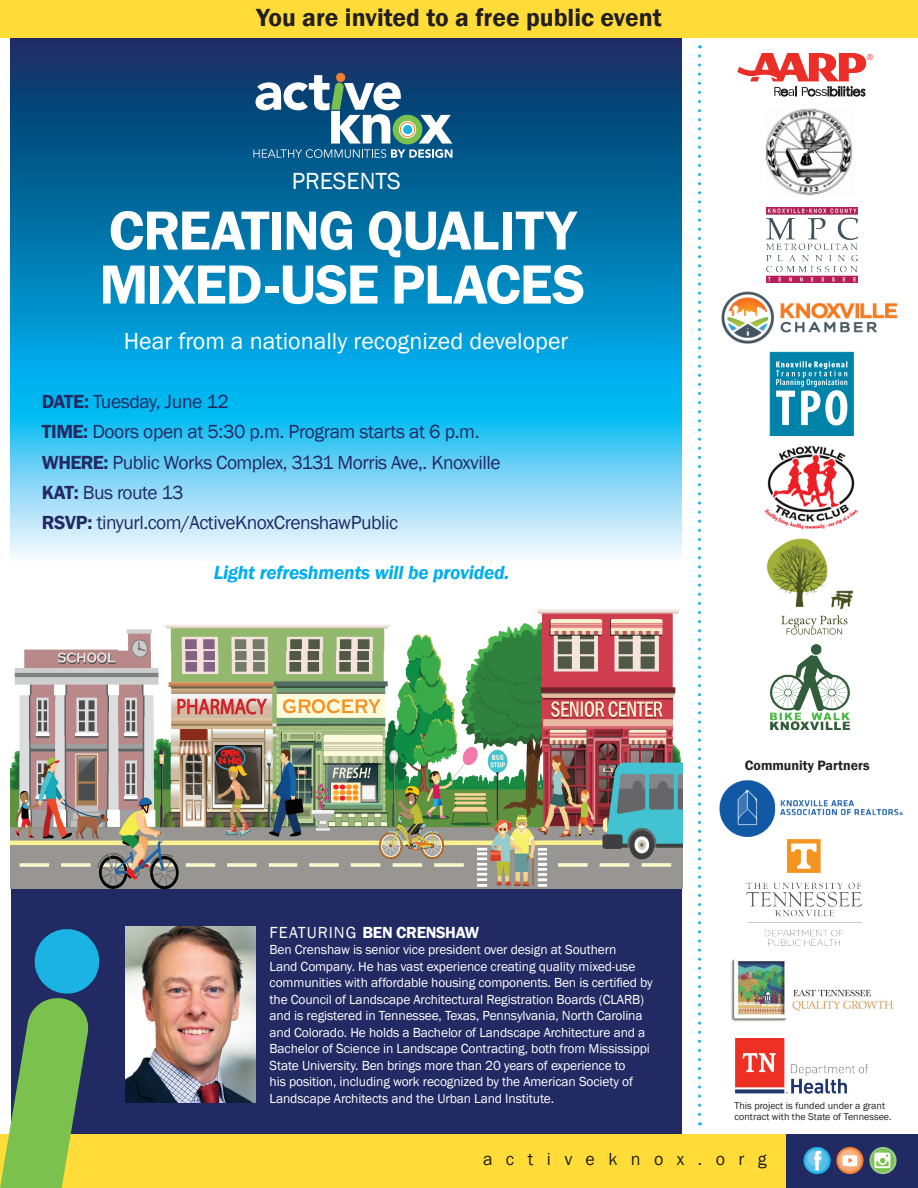
<style>
.page{position:relative;width:918px;height:1188px;background:#fff}
.page>*{position:absolute;margin:0;border:0;box-sizing:border-box;transform-origin:0 0}
.t1{font:600 57px/54px "Franklin Gothic";letter-spacing:-.025em;color:#fff}
.t2{font:600 25.5px "Franklin Gothic";color:#231f20}
.t3{font:24px "Franklin Gothic";color:#fff}
.t4{font:19.5px/30.3px "Franklin Gothic";letter-spacing:-.025em;color:#222a64}
.t5{font:italic 600 19.5px "Franklin Gothic";letter-spacing:-.01em;color:#00aeef}
.t6{font:18px "Franklin Gothic";letter-spacing:.745em;color:#231f20}
.t7{font:600 16.5px "Franklin Gothic";letter-spacing:-.02em;color:#fff}
.t8{font:600 13.95px "Franklin Gothic";color:#231f20}
.t9{font:13.5px/16.5px "Franklin Gothic";letter-spacing:-.01em;color:#fff}
.t10{font:10.05px/10.5px "Franklin Gothic";color:#231f20}
.t11{font:8.85px "Franklin Gothic";color:#ee2f28}
.s1{font-weight:600}
.s2{font-weight:400}
</style>
<div class="page">
<svg style="left:11px;top:368px;width:671px;height:189px;background:#64cff5"></svg>
<div style="left:11px;top:854px;width:671px;height:334px;background:#222a64"></div>
<svg style="left:11px;top:38px;width:671px;height:330px;background:#046ca2"></svg>
<img style="left:11px;top:649px;width:530px;height:240px">
<img style="left:541px;top:730px;width:141px;height:159px">
<img style="left:541px;top:609px;width:139px;height:121px">
<img style="left:118px;top:609px;width:424px;height:41px">
<svg style="left:698px;top:56px;width:3px;height:1069px"></svg>
<div style="left:785px;top:1134px;width:133px;height:54px;background:#222a64"></div>
<svg style="left:836px;top:1147px;width:28px;height:27px"></svg>
<svg style="left:838px;top:1149px;width:23px;height:23px"></svg>
<svg style="left:840px;top:1151px;width:15px;height:15px"></svg>
<svg style="left:843px;top:1155px;width:14px;height:12px"></svg>
<svg style="left:869px;top:1147px;width:28px;height:27px"></svg>
<svg style="left:871px;top:1149px;width:23px;height:23px"></svg>
<svg style="left:873px;top:1151px;width:16px;height:15px"></svg>
<div style="left:874px;top:1153px;width:16px;height:15px;border:2px solid #fff"></div>
<div style="left:875px;top:1154px;width:14px;height:6px;background:#fff"></div>
<div style="left:879px;top:1157px;width:7px;height:7px;background:#7ac24d;border-radius:50%"></div>
<div style="left:878px;top:1156px;width:9px;height:9px;border:2px solid #fff;border-radius:50%"></div>
<svg style="left:804px;top:1147px;width:27px;height:27px"></svg>
<div style="left:805px;top:1149px;width:23px;height:23px;background:#56bfe9;border-radius:50%"></div>
<div style="left:808px;top:1151px;width:15px;height:15px;background:#7dc9ec;border-radius:50%"></div>
<svg style="left:814px;top:1151px;width:7px;height:20px"></svg>
<div style="left:0;top:0;width:918px;height:38px;background:#ffdc38"></div>
<img style="left:126px;top:926px;width:129px;height:177px">
<svg style="left:253px;top:73px;width:199px;height:85px"></svg>
<img style="left:766px;top:538px;width:88px;height:86px">
<svg style="left:781px;top:615px;width:66px;height:17px"></svg>
<img style="left:764px;top:445px;width:95px;height:85px">
<img style="left:721px;top:291px;width:177px;height:53px">
<img style="left:767px;top:208px;width:90px;height:75px">
<img style="left:765px;top:108px;width:88px;height:87px">
<img style="left:719px;top:780px;width:184px;height:56px">
<img style="left:731px;top:959px;width:162px;height:63px">
<div style="left:770px;top:352px;width:83px;height:83px;background:#0083a9;border:1px solid #0083a9"></div>
<svg style="left:776px;top:361px;width:71px;height:64px"></svg>
<img style="left:770px;top:632px;width:80px;height:99px">
<img style="left:746px;top:839px;width:116px;height:107px">
<img style="left:735px;top:1038px;width:133px;height:56px">
<img style="left:738px;top:53px;width:129px;height:44px">
<div style="left:0;top:1134px;width:785px;height:54px;background:#ffdc38"></div>
<svg style="left:0;top:929px;width:100px;height:259px"></svg>
<h2 class="t2" style="left:256px;top:2px;width:407px">You are invited to a free public event</h2>
<h3 class="t3" style="left:292px;top:166px;width:111px">PRESENTS</h3>
<h1 class="t1" style="left:99px;top:204px;width:488px">Creating Quality<br>Mixed-Use Places</h1>
<h3 class="t3" style="left:124px;top:326px;width:446px">Hear from a nationally recognized developer</h3>
<h3 class="t4" style="left:42px;top:387px;width:460px"><span class="s1">DATE:</span> Tuesday, June 12<br><span class="s1">TIME:</span> Doors open at 5:30 p.m. Program starts at 6 p.m.<br><span class="s1">WHERE:</span> Public Works Complex, 3131 Morris Ave,. Knoxville <span class="s1">KAT:</span> Bus route 13<br><span class="s1">RSVP:</span> tinyurl.com/ActiveKnoxCrenshawPublic</h3>
<h3 class="t5" style="left:214px;top:560px;width:297px">Light refreshments will be provided.</h3>
<p class="t7" style="left:270px;top:922px;width:211px"><span class="s2">FEATURING</span> BEn crenshaw</p>
<p class="t9" style="left:270px;top:942px;width:385px">Ben Crenshaw is senior vice president over design at Southern<br>Land Company. He has vast experience creating quality mixed-use communities with affordable housing components. Ben is certified by the Council of Landscape Architectural Registration Boards (CLARB) and is registered in Tennessee, Texas, Pennsylvania, North Carolina and Colorado. He holds a Bachelor of Landscape Architecture and a Bachelor of Science in Landscape Contracting, both from Mississippi State University. Ben brings more than 20 years of experience to<br>his position, including work recognized by the American Society of Landscape Architects and the Urban Land Institute.</p>
<p class="t11" style="left:867px;top:52px;width:8px">®</p>
<p class="t8" style="left:745px;top:757px;width:126px">Community Partners</p>
<p class="t10" style="left:735px;top:1101px;width:159px">This project is funded under a grant contract with the State of Tennessee.</p>
<h3 class="t6" style="left:483px;top:1148px;width:285px">activeknox.org</h3>
</div>
